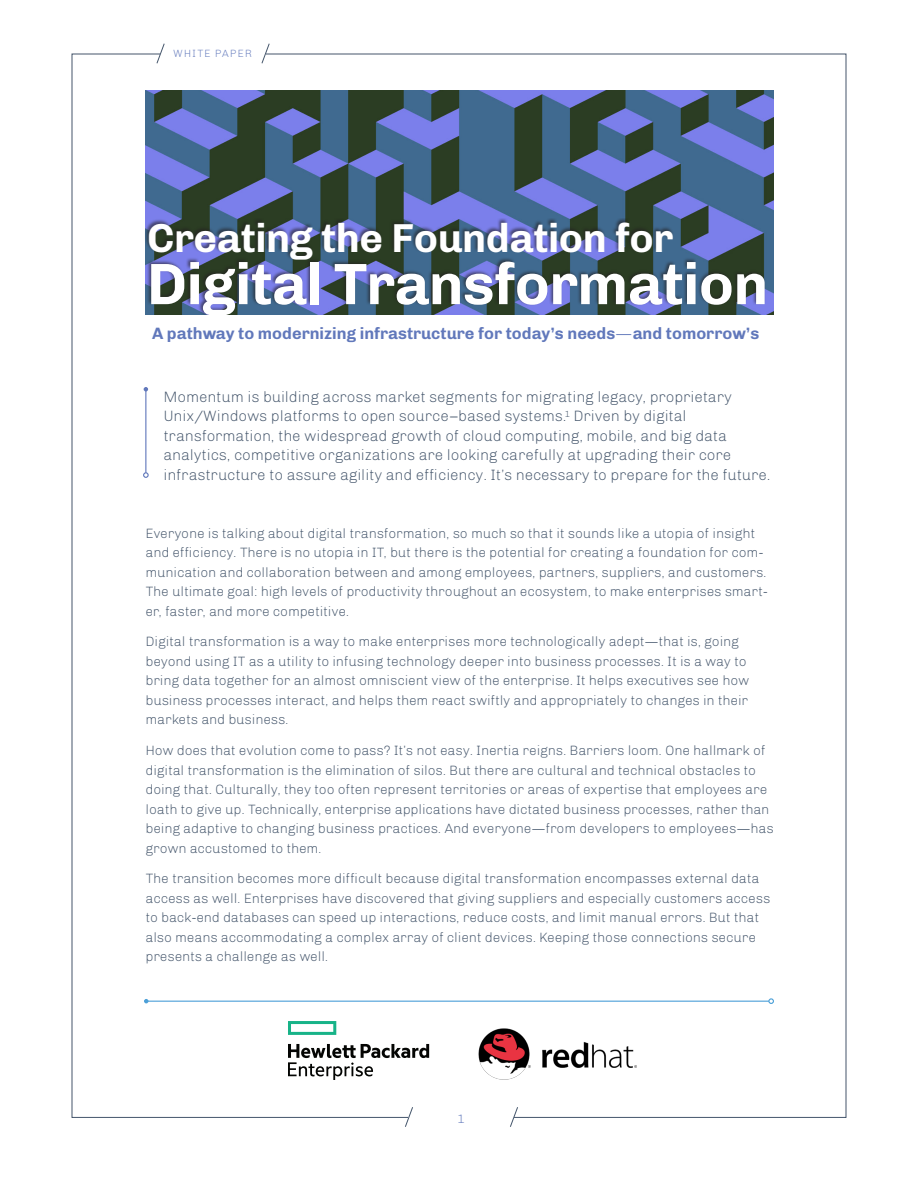
<style>
.page{position:relative;width:918px;height:1188px;background:#fff}
.page>*{position:absolute;margin:0;border:0;box-sizing:border-box;transform-origin:0 0}
.text{font:700 58.5px "Chivo";letter-spacing:-.01em;color:#fff}
.text-2{font:700 40.5px "Chivo";letter-spacing:-.01em;color:#fff}
.text-3{font:700 16.5px "Chivo";color:#6178bb}
.exec_sum{font:300 15px/19.5px "Chivo";color:#44556b}
.text-4{font:300 13.5px/19.5px "Chivo";color:#44556b}
.t1{font:300 12px "Chivo";color:#6178bb}
.t2{font:300 10.5px "Chivo";letter-spacing:.1em;color:#6178bb}
.s1{font-weight:300}
</style>
<div class="page">
<svg style="left:404px;top:1107px;width:9px;height:20px"></svg>
<svg style="left:510px;top:1107px;width:9px;height:20px"></svg>
<img style="left:478px;top:1029px;width:159px;height:51px">
<svg style="left:288px;top:1021px;width:48px;height:14px"></svg>
<svg style="left:288px;top:1044px;width:141px;height:36px"></svg>
<hr style="left:145px;top:389px;width:1px;height:84px;background:#6178bb">
<svg style="left:144px;top:387px;width:4px;height:5px"></svg>
<svg style="left:143px;top:472px;width:6px;height:6px"></svg>
<hr style="left:146px;top:1001px;width:623px;height:1px;background:#4ca0d8">
<svg style="left:144px;top:999px;width:4px;height:4px"></svg>
<svg style="left:768px;top:998px;width:6px;height:6px"></svg>
<svg style="left:156px;top:43px;width:9px;height:21px"></svg>
<svg style="left:261px;top:43px;width:9px;height:21px"></svg>
<img style="left:146px;top:91px;width:627px;height:223px">
<div style="left:145px;top:218px;width:621px;height:98px;background:#231f20;opacity:.6"></div>
<div style="left:200px;top:315px;width:39px;height:12px;background:#fff"></div>
<p class="t2" style="left:174px;top:48px;width:80px">WHITE PAPER</p>
<p class="text-2" style="left:147px;top:214px;width:528px">Creating the Foundation for</p>
<p class="text" style="left:147px;top:250px;width:623px">Digital Transformation</p>
<p class="text-3" style="left:152px;top:324px;width:609px">A pathway to modernizing infrastructure for today’s needs<span class="s1">—</span>and tomorrow’s</p>
<p class="exec_sum" style="left:164px;top:387px;width:609px">Momentum is building across market segments for migrating legacy, proprietary Unix/Windows platforms to open source–based systems.<sup>1</sup> Driven by digital transformation, the widespread growth of cloud computing, mobile, and big data analytics, competitive organizations are looking carefully at upgrading their core infrastructure to assure agility and efficiency. It’s necessary to prepare for the future.</p>
<p class="text-4" style="left:146px;top:523px;width:624px">Everyone is talking about digital transformation, so much so that it sounds like a utopia of insight and efficiency. There is no utopia in IT, but there is the potential for creating a foundation for com&shy;munication and collaboration between and among employees, partners, suppliers, and customers.<br>The ultimate goal: high levels of productivity throughout an ecosystem, to make enterprises smart&shy;er, faster, and more competitive.</p>
<p class="text-4" style="left:146px;top:632px;width:605px">Digital transformation is a way to make enterprises more technologically adept—that is, going beyond using IT as a utility to infusing technology deeper into business processes. It is a way to bring data together for an almost omniscient view of the enterprise. It helps executives see how business processes interact, and helps them react swiftly and appropriately to changes in their markets and business.</p>
<p class="text-4" style="left:146px;top:741px;width:630px">How does that evolution come to pass? It’s not easy. Inertia reigns. Barriers loom. One hallmark of digital transformation is the elimination of silos. But there are cultural and technical obstacles to doing that. Culturally, they too often represent territories or areas of expertise that employees are loath to give up. Technically, enterprise applications have dictated business processes, rather than being adaptive to changing business practices. And everyone—from developers to employees—has grown accustomed to them.</p>
<p class="text-4" style="left:146px;top:869px;width:626px">The transition becomes more difficult because digital transformation encompasses external data access as well. Enterprises have discovered that giving suppliers and especially customers access to back-end databases can speed up interactions, reduce costs, and limit manual errors. But that also means accommodating a complex array of client devices. Keeping those connections secure presents a challenge as well.</p>
<p class="t1" style="left:458px;top:1112px;width:9px">1</p>
</div>
